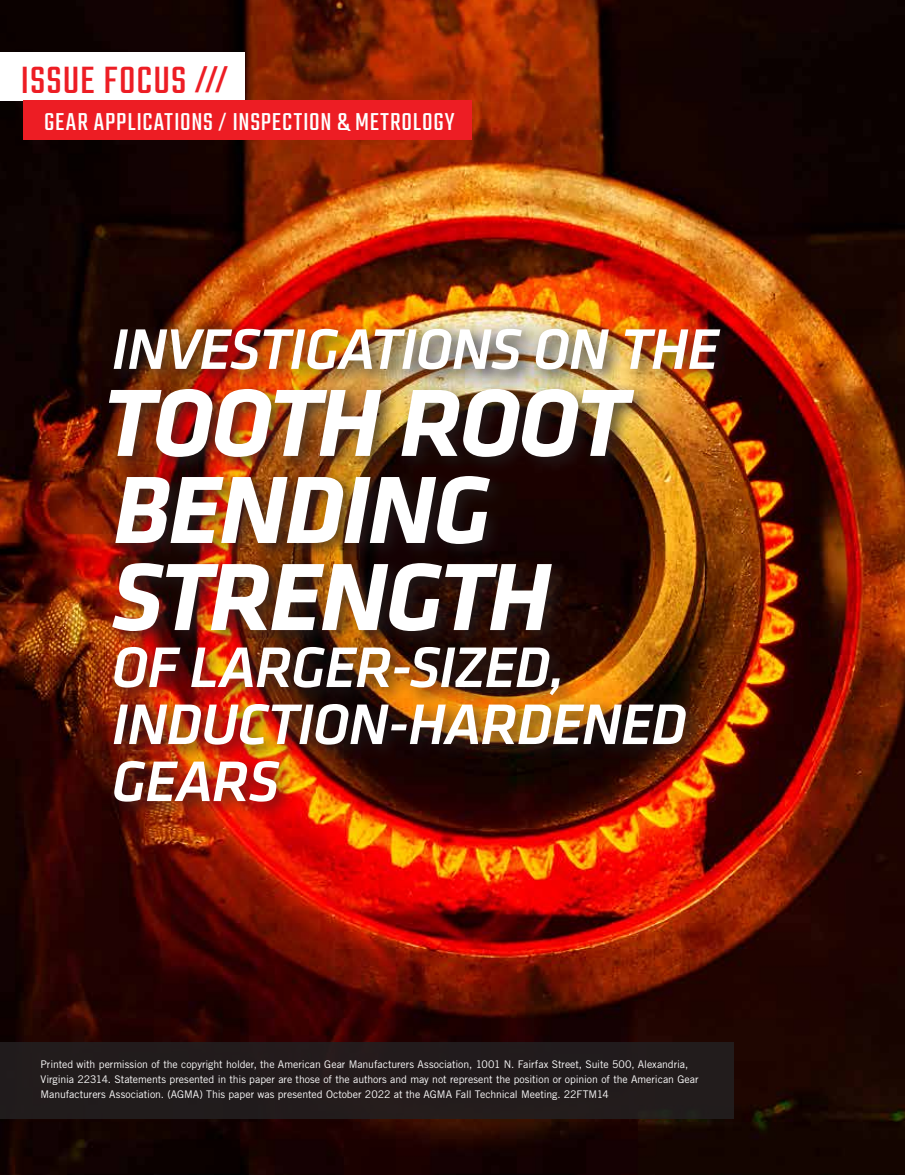
<style>
.page{position:relative;width:905px;height:1175px;background:#fff}
.page>*{position:absolute;margin:0;border:0;box-sizing:border-box;transform-origin:0 0}
.t1{font:italic 700 99px/87px "Klavika Basic";letter-spacing:-.03em;color:#fff}
.t2{font:italic 500 59.25px/57px "Klavika Basic";letter-spacing:-.025em;color:#fff}
.t3{font:42px "Teko";letter-spacing:.025em;color:#ed1d24}
.t4{font:27px "Teko";letter-spacing:.03em;color:#fff}
.t5{font:10.5px/15px "Trade Gothic LT Std";letter-spacing:-.005em;color:#fff}
.s1{font-weight:500;font-size:32.7px}
.s2{font-size:21.75px}
</style>
<div class="page">
<img style="left:0;top:0;width:904px;height:1174px">
<div style="left:0;top:52px;width:244px;height:48px;background:#fff"></div>
<div style="left:23px;top:100px;width:449px;height:39px;background:#ed1d24"></div>
<div style="left:103px;top:322px;width:635px;height:498px;background:#231f20;opacity:.75"></div>
<div style="left:0;top:1041px;width:734px;height:77px;background:#231f20"></div>
<h3 class="t3" style="left:21px;top:57px;width:209px">ISSUE FOCUS <span class="s1">///</span></h3>
<h3 class="t4" style="left:44px;top:106px;width:412px">GEAR APPLICATIONS <span class="s2">/</span> INSPECTION &amp; METROLOGY</h3>
<h2 class="t2" style="left:112px;top:319px;width:609px">INVESTIGATIONS ON THE</h2>
<h1 class="t1" style="left:103px;top:376px;width:526px">TOOTH ROOT<br>BENDING<br>STRENGTH</h1>
<h2 class="t2" style="left:111px;top:637px;width:576px">OF LARGER-SIZED,<br>INDUCTION-HARDENED<br>GEARS</h2>
<p class="t5" style="left:40px;top:1056px;width:659px">Printed with permission of the copyright holder, the American Gear Manufacturers Association, 1001 N. Fairfax Street, Suite 500, Alexandria,<br>Virginia 22314. Statements presented in this paper are those of the authors and may not represent the position or opinion of the American Gear<br>Manufacturers Association. (AGMA) This paper was presented October 2022 at the AGMA Fall Technical Meeting. 22FTM14</p>
</div>
